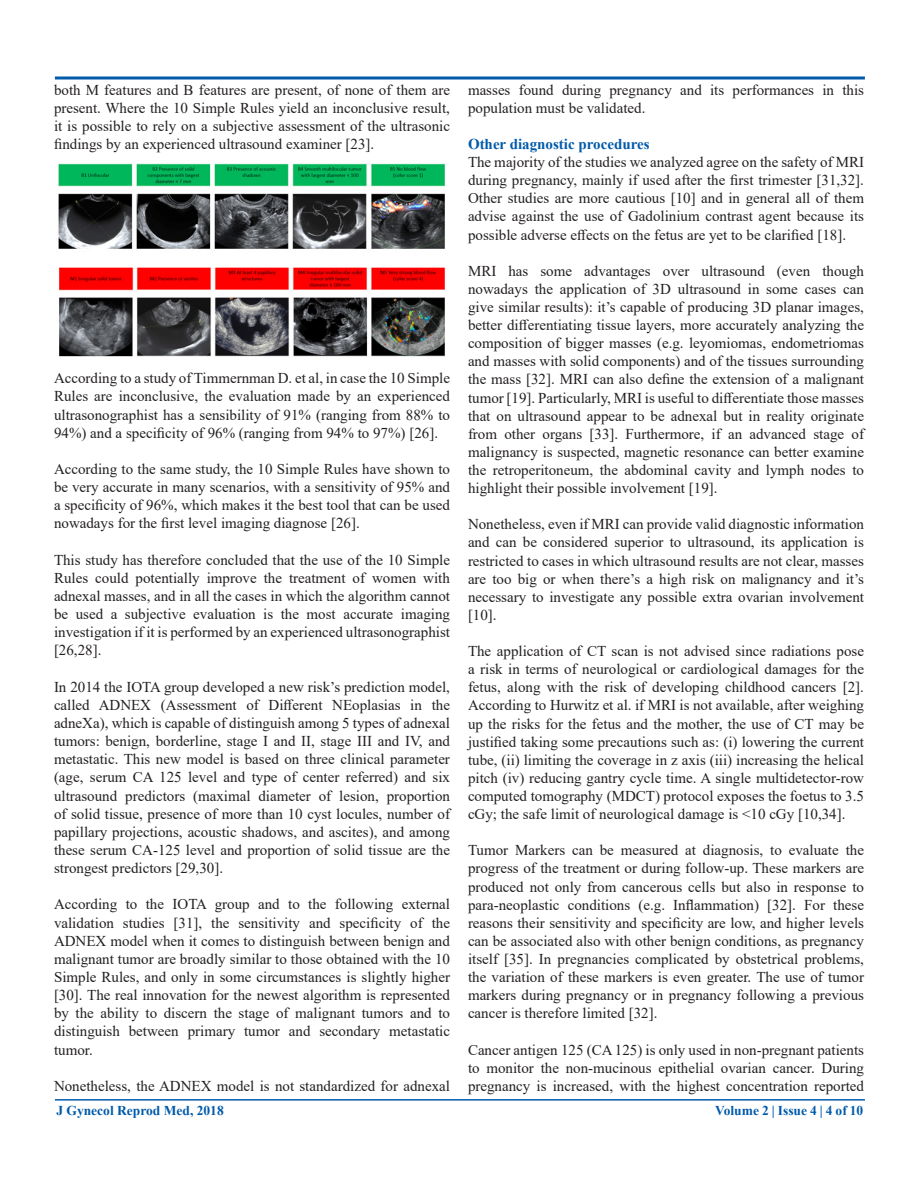
<style>
.page{position:relative;width:918px;height:1188px;background:#fff}
.page>*{position:absolute;margin:0;border:0;box-sizing:border-box;transform-origin:0 0}
.t1{font:15px/18.1px "Times New Roman";color:#231f20;text-align:justify}
.t2{font:700 15px "Times New Roman";color:#015aaa}
.t3{font:700 13.5px "Times New Roman";color:#015aaa}
</style>
<div class="page">
<hr style="left:55px;top:1099px;width:810px;height:2px;background:#015aaa">
<svg style="left:54px;top:76px;width:811px;height:4px;background:#4083bf"></svg>
<img style="left:58px;top:163px;width:387px;height:194px">
<p class="t1" style="left:54px;top:80px;width:398px">both M features and B features are present, of none of them are present. Where the 10 Simple Rules yield an inconclusive result, it is possible to rely on a subjective assessment of the ultrasonic findings by an experienced ultrasound examiner [23].</p>
<p class="t1" style="left:54px;top:369px;width:398px">According to a study of Timmernman D. et al, in case the 10 Simple Rules are inconclusive, the evaluation made by an experienced ultrasonographist has a sensibility of 91% (ranging from 88% to 94%) and a specificity of 96% (ranging from 94% to 97%) [26].</p>
<p class="t1" style="left:54px;top:459px;width:398px">According to the same study, the 10 Simple Rules have shown to be very accurate in many scenarios, with a sensitivity of 95% and a specificity of 96%, which makes it the best tool that can be used nowadays for the first level imaging diagnose [26].</p>
<p class="t1" style="left:54px;top:550px;width:398px">This study has therefore concluded that the use of the 10 Simple Rules could potentially improve the treatment of women with adnexal masses, and in all the cases in which the algorithm cannot be used a subjective evaluation is the most accurate imaging investigation if it is performed by an experienced ultrasonographist [26,28].</p>
<p class="t1" style="left:54px;top:677px;width:398px">In 2014 the IOTA group developed a new risk’s prediction model, called ADNEX (Assessment of Different NEoplasias in the adneXa), which is capable of distinguish among 5 types of adnexal tumors: benign, borderline, stage I and II, stage III and IV, and metastatic. This new model is based on three clinical parameter (age, serum CA 125 level and type of center referred) and six ultrasound predictors (maximal diameter of lesion, proportion of solid tissue, presence of more than 10 cyst locules, number of papillary projections, acoustic shadows, and ascites), and among these serum CA-125 level and proportion of solid tissue are the strongest predictors [29,30].</p>
<p class="t1" style="left:54px;top:895px;width:398px">According to the IOTA group and to the following external validation studies [31], the sensitivity and specificity of the ADNEX model when it comes to distinguish between benign and malignant tumor are broadly similar to those obtained with the 10<br>Simple Rules, and only in some circumstances is slightly higher [30]. The real innovation for the newest algorithm is represented by the ability to discern the stage of malignant tumors and to distinguish between primary tumor and secondary metastatic tumor.</p>
<p class="t1" style="left:54px;top:1076px;width:398px">Nonetheless, the ADNEX model is not standardized for adnexal</p>
<p class="t1" style="left:468px;top:80px;width:398px">masses found during pregnancy and its performances in this population must be validated.</p>
<p class="t2" style="left:468px;top:133px;width:183px">Other diagnostic procedures</p>
<p class="t1" style="left:468px;top:153px;width:398px">The majority of the studies we analyzed agree on the safety of MRI during pregnancy, mainly if used after the first trimester [31,32].<br>Other studies are more cautious [10] and in general all of them advise against the use of Gadolinium contrast agent because its possible adverse effects on the fetus are yet to be clarified [18].</p>
<p class="t1" style="left:468px;top:261px;width:398px">MRI has some advantages over ultrasound (even though nowadays the application of 3D ultrasound in some cases can give similar results): it’s capable of producing 3D planar images, better differentiating tissue layers, more accurately analyzing the composition of bigger masses (e.g. leyomiomas, endometriomas and masses with solid components) and of the tissues surrounding the mass [32]. MRI can also define the extension of a malignant tumor [19]. Particularly, MRI is useful to differentiate those masses that on ultrasound appear to be adnexal but in reality originate from other organs [33]. Furthermore, if an advanced stage of malignancy is suspected, magnetic resonance can better examine the retroperitoneum, the abdominal cavity and lymph nodes to highlight their possible involvement [19].</p>
<p class="t1" style="left:468px;top:515px;width:398px">Nonetheless, even if MRI can provide valid diagnostic information and can be considered superior to ultrasound, its application is restricted to cases in which ultrasound results are not clear, masses are too big or when there’s a high risk on malignancy and it’s necessary to investigate any possible extra ovarian involvement [10].</p>
<p class="t1" style="left:468px;top:642px;width:398px">The application of CT scan is not advised since radiations pose a risk in terms of neurological or cardiological damages for the fetus, along with the risk of developing childhood cancers [2].<br>According to Hurwitz et al. if MRI is not available, after weighing up the risks for the fetus and the mother, the use of CT may be justified taking some precautions such as: (i) lowering the current tube, (ii) limiting the coverage in z axis (iii) increasing the helical pitch (iv) reducing gantry cycle time. A single multidetector-row computed tomography (MDCT) protocol exposes the foetus to 3.5 cGy; the safe limit of neurological damage is &lt;10 cGy [10,34].</p>
<p class="t1" style="left:468px;top:841px;width:398px">Tumor Markers can be measured at diagnosis, to evaluate the progress of the treatment or during follow-up. These markers are produced not only from cancerous cells but also in response to para-neoplastic conditions (e.g. Inflammation) [32]. For these reasons their sensitivity and specificity are low, and higher levels can be associated also with other benign conditions, as pregnancy itself [35]. In pregnancies complicated by obstetrical problems, the variation of these markers is even greater. The use of tumor markers during pregnancy or in pregnancy following a previous cancer is therefore limited [32].</p>
<p class="t1" style="left:468px;top:1040px;width:398px">Cancer antigen 125 (CA 125) is only used in non-pregnant patients to monitor the non-mucinous epithelial ovarian cancer. During pregnancy is increased, with the highest concentration reported</p>
<p class="t3" style="left:56px;top:1101px;width:169px">J Gynecol Reprod Med, 2018</p>
<p class="t3" style="left:715px;top:1101px;width:150px">Volume 2 | Issue 4 | 4 of 10</p>
</div>
